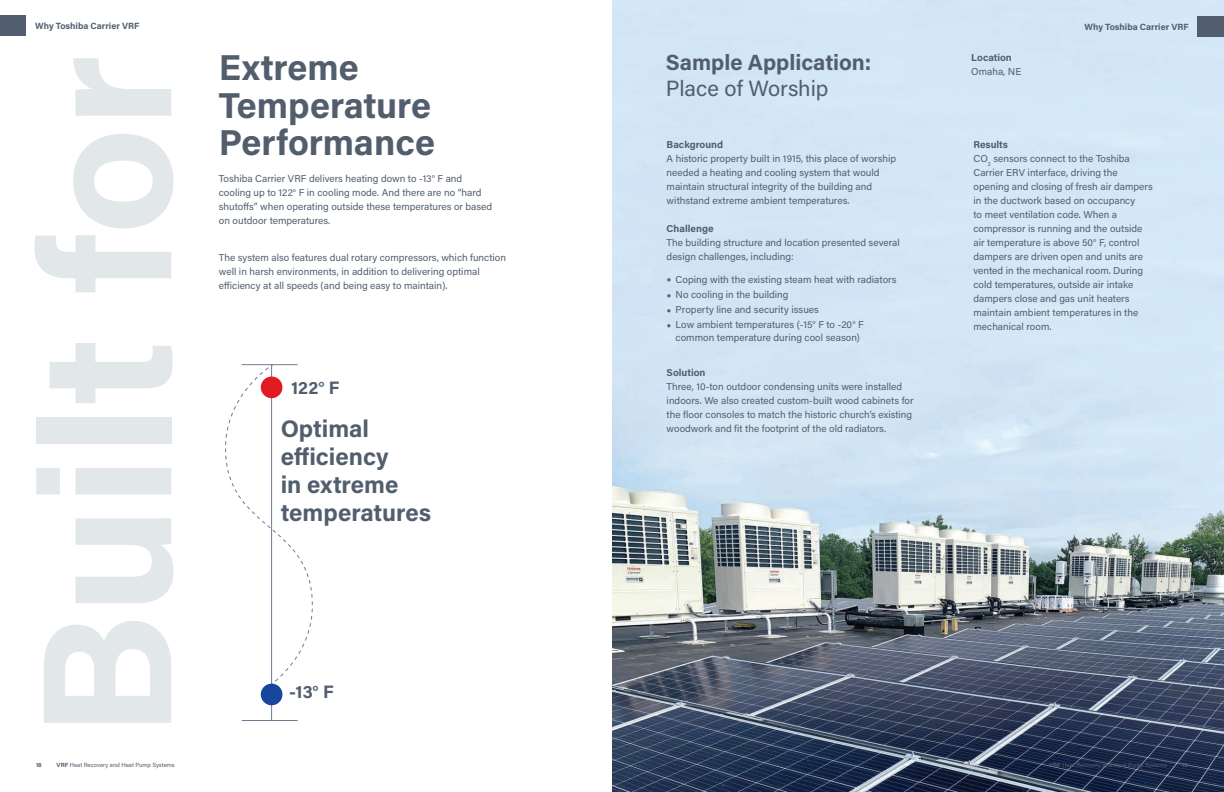
<style>
.page{position:relative;width:1224px;height:792px;background:#fff}
.page>*{position:absolute;margin:0;border:0;box-sizing:border-box;transform-origin:0 0}
.t1{font:700 185px "Acumin Pro";color:#e2e7ea}
.t2{font:700 36px/37.2px "Acumin Pro";color:#525e6d}
.t3{font:700 24px/28px "Acumin Pro";color:#525e6d}
.t4{font:700 22px "Acumin Pro";color:#525e6d}
.t5{font:22px "Acumin Pro";color:#525e6d}
.t6{font:700 18px "Acumin Pro";color:#525e6d}
.t7{font:10px/14px "Acumin Pro";color:#525e6d}
.t8{font:700 10px "Acumin Pro";color:#525e6d}
.t9{font:700 9px "Acumin Pro";color:#525e6d}
.t10{font:6px "Acumin Pro";color:#525e6d}
.t11{font:700 6px "Acumin Pro";color:#525e6d}
.s1{font-weight:700}
</style>
<div class="page">
<hr style="left:271px;top:365px;width:1px;height:356px;background:#6d7b8f">
<hr style="left:242px;top:720px;width:56px;height:1px;background:#6d7b8f">
<svg style="left:225px;top:364px;width:88px;height:326px"></svg>
<div style="left:261px;top:684px;width:21px;height:21px;background:#18469d;border-radius:50%"></div>
<div style="left:261px;top:377px;width:21px;height:21px;background:#e21a21;border-radius:50%"></div>
<img style="left:612px;top:0;width:612px;height:792px">
<div style="left:0;top:15px;width:26px;height:21px;background:#525e6d"></div>
<div style="left:1198px;top:16px;width:26px;height:21px;background:#525e6d"></div>
<p class="t9" style="left:35px;top:19px;width:106px">Why Toshiba Carrier VRF</p>
<p class="t9" style="left:1085px;top:20px;width:106px">Why Toshiba Carrier VRF</p>
<h1 class="t1" style="left:-24px;top:738px;width:685px;rotate:-90deg">Built for</h1>
<h2 class="t2" style="left:219px;top:48px;width:218px">Extreme<br>Temperature<br>Performance</h2>
<p class="t7" style="left:219px;top:171px;width:275px">Toshiba Carrier VRF delivers heating down to -13° F and cooling up to 122° F in cooling mode. And there are no “hard shutoffs” when operating outside these temperatures or based on outdoor temperatures.</p>
<p class="t7" style="left:219px;top:250px;width:289px">The system also features dual rotary compressors, which function well in harsh environments, in addition to delivering optimal efficiency at all speeds (and being easy to maintain).</p>
<h3 class="t6" style="left:291px;top:375px;width:50px">122° F</h3>
<h3 class="t3" style="left:281px;top:413px;width:152px">Optimal efficiency<br>in extreme temperatures</h3>
<h3 class="t6" style="left:289px;top:679px;width:46px">-13° F</h3>
<h3 class="t4" style="left:666px;top:47px;width:207px">Sample Application:</h3>
<h3 class="t5" style="left:666px;top:73px;width:164px">Place of Worship</h3>
<p class="t8" style="left:667px;top:138px;width:58px">Background</p>
<p class="t7" style="left:667px;top:152px;width:231px">A historic property built in 1915, this place of worship needed a heating and cooling system that would maintain structural integrity of the building and withstand extreme ambient temperatures.</p>
<p class="t8" style="left:667px;top:222px;width:48px">Challenge</p>
<p class="t7" style="left:667px;top:236px;width:235px">The building structure and location presented several design challenges, including:</p>
<p class="t7" style="left:667px;top:272px;width:231px">• Coping with the existing steam heat with radiators</p>
<p class="t7" style="left:667px;top:287px;width:123px">• No cooling in the building</p>
<p class="t7" style="left:667px;top:302px;width:154px">• Property line and security issues</p>
<p class="t7" style="left:667px;top:318px;width:199px;line-height:13px;text-align:center">• Low ambient temperatures (-15° F to -20° F common temperature during cool season)</p>
<p class="t8" style="left:667px;top:366px;width:40px">Solution</p>
<p class="t7" style="left:667px;top:379px;width:248px">Three, 10-ton outdoor condensing units were installed indoors. We also created custom-built wood cabinets for the floor consoles to match the historic church’s existing woodwork and fit the footprint of the old radiators.</p>
<p class="t8" style="left:971px;top:51px;width:42px">Location</p>
<p class="t7" style="left:971px;top:64px;width:52px">Omaha, NE</p>
<p class="t7" style="left:974px;top:138px;width:181px"><span class="s1">Results<br></span>CO<sub>2</sub> sensors connect to the Toshiba Carrier ERV interface, driving the opening and closing of fresh air dampers in the ductwork based on occupancy<br>to meet ventilation code. When a compressor is running and the outside air temperature is above 50° F, control dampers are driven open and units are vented in the mechanical room. During cold temperatures, outside air intake dampers close and gas unit heaters maintain ambient temperatures in the mechanical room.</p>
<p class="t11" style="left:36px;top:761px;width:7px">18</p>
<p class="t10" style="left:57px;top:761px;width:120px"><span class="s1">VRF</span> Heat Recovery and Heat Pump Systems</p>
<p class="t10" style="left:1049px;top:761px;width:120px"><span class="s1">VRF</span> Heat Recovery and Heat Pump Systems</p>
<p class="t11" style="left:1182px;top:761px;width:7px">19</p>
</div>
